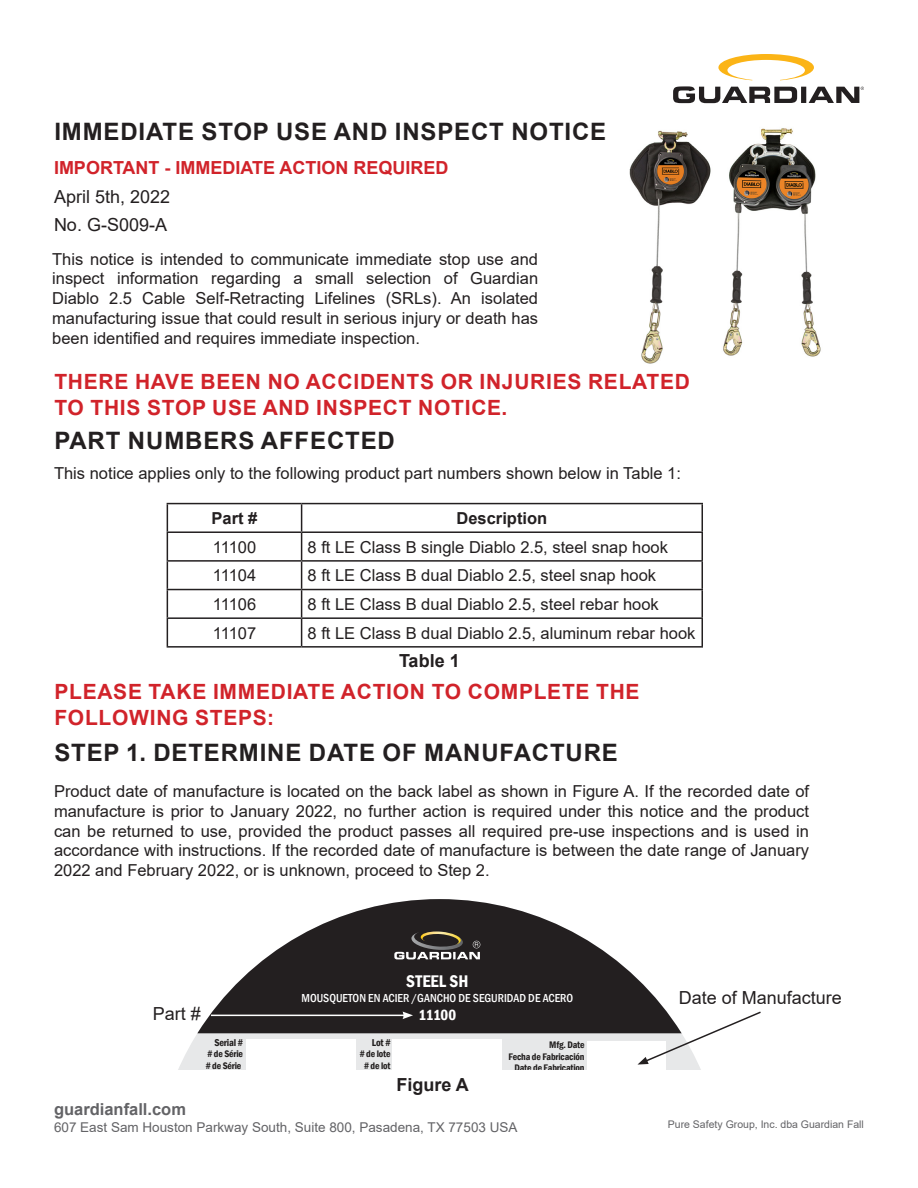
<style>
.page{position:relative;width:918px;height:1188px;background:#fff}
.page>*{position:absolute;margin:0;border:0;box-sizing:border-box;transform-origin:0 0}
.t1{font:700 24px "Arial";letter-spacing:.035em;color:#231f20}
.t2{font:700 21px "Arial";letter-spacing:.035em;color:#d1232a}
.t3{font:18px "Arial";color:#231f20}
.t4{font:700 18px "Arial";color:#d1232a}
.t5{font:700 18px "Arial";color:#231f20}
.t6{font:600 condensed 17.4px "Franklin Gothic";color:#fff}
.t7{font:16.5px/19.8px "Arial";color:#231f20;text-align:justify}
.t8{font:700 16.5px "Arial";color:#636366}
.t9{font:700 16.5px "Arial";color:#231f20}
.t10{font:600 condensed 15.15px "Franklin Gothic";letter-spacing:-.025em;color:#fff}
.t11{font:13.5px "Arial";color:#636366}
.t12{font:500 condensed 12px "Franklin Gothic";color:#fff}
.t13{font:600 condensed 11.7px "Franklin Gothic";color:#211e1e}
.t14{font:10.5px "Arial";color:#636366}
.t15{font:600 condensed 10.2px "Franklin Gothic";letter-spacing:-.015em;color:#211e1e}
.t16{font:600 condensed 9.75px/11.7px "Franklin Gothic";letter-spacing:-.015em;color:#211e1e;text-align:center}
</style>
<div class="page">
<svg style="left:718px;top:54px;width:96px;height:26px"></svg>
<svg style="left:673px;top:86px;width:191px;height:17px"></svg>
<svg style="left:178px;top:1033px;width:523px;height:37px;background:#e5e5e6"></svg>
<svg style="left:197px;top:899px;width:469px;height:134px;fill:#231f20"></svg>
<div style="left:393px;top:1039px;width:109px;height:31px;background:#fff"></div>
<div style="left:247px;top:1039px;width:109px;height:31px;background:#fff"></div>
<div style="left:587px;top:1041px;width:79px;height:29px;background:#fff"></div>
<svg style="left:394px;top:932px;width:86px;height:27px;background:#57524e"></svg>
<svg style="left:638px;top:1010px;width:123px;height:55px"></svg>
<hr style="left:211px;top:1015px;width:194px;height:1px;background:#fff">
<svg style="left:403px;top:1012px;width:10px;height:7px"></svg>
<hr style="left:167px;top:503px;width:135px;height:1px;background:#231f20">
<hr style="left:302px;top:503px;width:401px;height:1px;background:#231f20">
<hr style="left:167px;top:531px;width:135px;height:2px;background:#231f20">
<hr style="left:302px;top:531px;width:401px;height:2px;background:#231f20">
<hr style="left:167px;top:560px;width:135px;height:2px;background:#231f20">
<hr style="left:302px;top:560px;width:401px;height:2px;background:#231f20">
<hr style="left:167px;top:589px;width:135px;height:1px;background:#231f20">
<hr style="left:302px;top:589px;width:401px;height:1px;background:#231f20">
<hr style="left:167px;top:617px;width:135px;height:2px;background:#231f20">
<svg style="left:167px;top:504px;width:1px;height:142px"></svg>
<hr style="left:302px;top:617px;width:401px;height:2px;background:#231f20">
<svg style="left:301px;top:504px;width:1px;height:142px"></svg>
<svg style="left:702px;top:504px;width:1px;height:142px"></svg>
<hr style="left:167px;top:646px;width:135px;height:2px;background:#231f20">
<hr style="left:302px;top:646px;width:401px;height:2px;background:#231f20">
<img style="left:629px;top:128px;width:192px;height:236px">
<p class="t1" style="left:54px;top:115px;width:553px">IMMEDIATE STOP USE AND INSPECT NOTICE</p>
<p class="t4" style="left:54px;top:155px;width:396px">IMPORTANT - IMMEDIATE ACTION REQUIRED</p>
<p class="t3" style="left:54px;top:184px;width:118px">April 5th, 2022</p>
<p class="t3" style="left:54px;top:212px;width:115px">No. G-S009-A</p>
<p class="t7" style="left:52px;top:249px;width:488px">This notice is intended to communicate immediate stop use and inspect information regarding a small selection of Guardian Diablo 2.5 Cable Self-Retracting Lifelines (SRLs). An isolated manufacturing issue that could result in serious injury or death has been identified and requires immediate inspection.</p>
<p class="t2" style="left:54px;top:367px;width:637px">THERE HAVE BEEN NO ACCIDENTS OR INJURIES RELATED</p>
<p class="t2" style="left:54px;top:393px;width:455px">TO THIS STOP USE AND INSPECT NOTICE.</p>
<p class="t1" style="left:54px;top:423px;width:342px">PART NUMBERS AFFECTED</p>
<p class="t7" style="left:54px;top:463px;width:629px">This notice applies only to the following product part numbers shown below in Table 1:</p>
<p class="t9" style="left:212px;top:506px;width:47px">Part #</p>
<p class="t9" style="left:457px;top:506px;width:92px">Description</p>
<p class="t7" style="left:213px;top:537px;width:45px">11100</p>
<p class="t7" style="left:308px;top:537px;width:362px">8 ft LE Class B single Diablo 2.5, steel snap hook</p>
<p class="t7" style="left:213px;top:565px;width:45px">11104</p>
<p class="t7" style="left:308px;top:565px;width:350px">8 ft LE Class B dual Diablo 2.5, steel snap hook</p>
<p class="t7" style="left:213px;top:594px;width:45px">11106</p>
<p class="t7" style="left:308px;top:594px;width:353px">8 ft LE Class B dual Diablo 2.5, steel rebar hook</p>
<p class="t7" style="left:213px;top:623px;width:45px">11107</p>
<p class="t7" style="left:308px;top:623px;width:389px">8 ft LE Class B dual Diablo 2.5, aluminum rebar hook</p>
<p class="t5" style="left:399px;top:648px;width:62px">Table 1</p>
<p class="t2" style="left:54px;top:677px;width:587px">PLEASE TAKE IMMEDIATE ACTION TO COMPLETE THE</p>
<p class="t2" style="left:54px;top:703px;width:221px">FOLLOWING STEPS:</p>
<p class="t1" style="left:54px;top:735px;width:565px">STEP 1. DETERMINE DATE OF MANUFACTURE</p>
<p class="t7" style="left:54px;top:781px;width:757px">Product date of manufacture is located on the back label as shown in Figure A. If the recorded date of manufacture is prior to January 2022, no further action is required under this notice and the product can be returned to use, provided the product passes all required pre-use inspections and is used in accordance with instructions. If the recorded date of manufacture is between the date range of January 2022 and February 2022, or is unknown, proceed to Step 2.</p>
<p class="t6" style="left:406px;top:969px;width:64px">STEEL SH</p>
<p class="t12" style="left:302px;top:990px;width:273px">MOUSQUETON EN ACIER /GANCHO DE SEGURIDAD DE ACERO</p>
<p class="t10" style="left:419px;top:1005px;width:39px">11100</p>
<p class="t15" style="left:372px;top:1036px;width:20px">Lot #</p>
<p class="t16" style="left:360px;top:1048px;width:32px"># de lote # de lot</p>
<p class="t3" style="left:153px;top:1001px;width:50px">Part #</p>
<p class="t15" style="left:214px;top:1036px;width:30px">Serial #</p>
<p class="t16" style="left:206px;top:1048px;width:39px;text-align:left"># de Série # de Série</p>
<p class="t16" style="left:509px;top:1039px;width:78px;text-align:right">Mfg. Date<br>Fecha de Fabricación<br>Date de Fabrication</p>
<p class="t5" style="left:397px;top:1072px;width:74px">Figure A</p>
<p class="t8" style="left:54px;top:1098px;width:134px">guardianfall.com</p>
<p class="t11" style="left:54px;top:1118px;width:465px">607 East Sam Houston Parkway South, Suite 800, Pasadena, TX 77503 USA</p>
<p class="t13" style="left:224px;top:1120px;width:210px">DO NOT ATTEMPT TO SELF SERVICE OR REPAIR!</p>
<p class="t3" style="left:679px;top:986px;width:164px">Date of Manufacture</p>
<p class="t14" style="left:668px;top:1117px;width:198px">Pure Safety Group, Inc. dba Guardian Fall</p>
</div>
